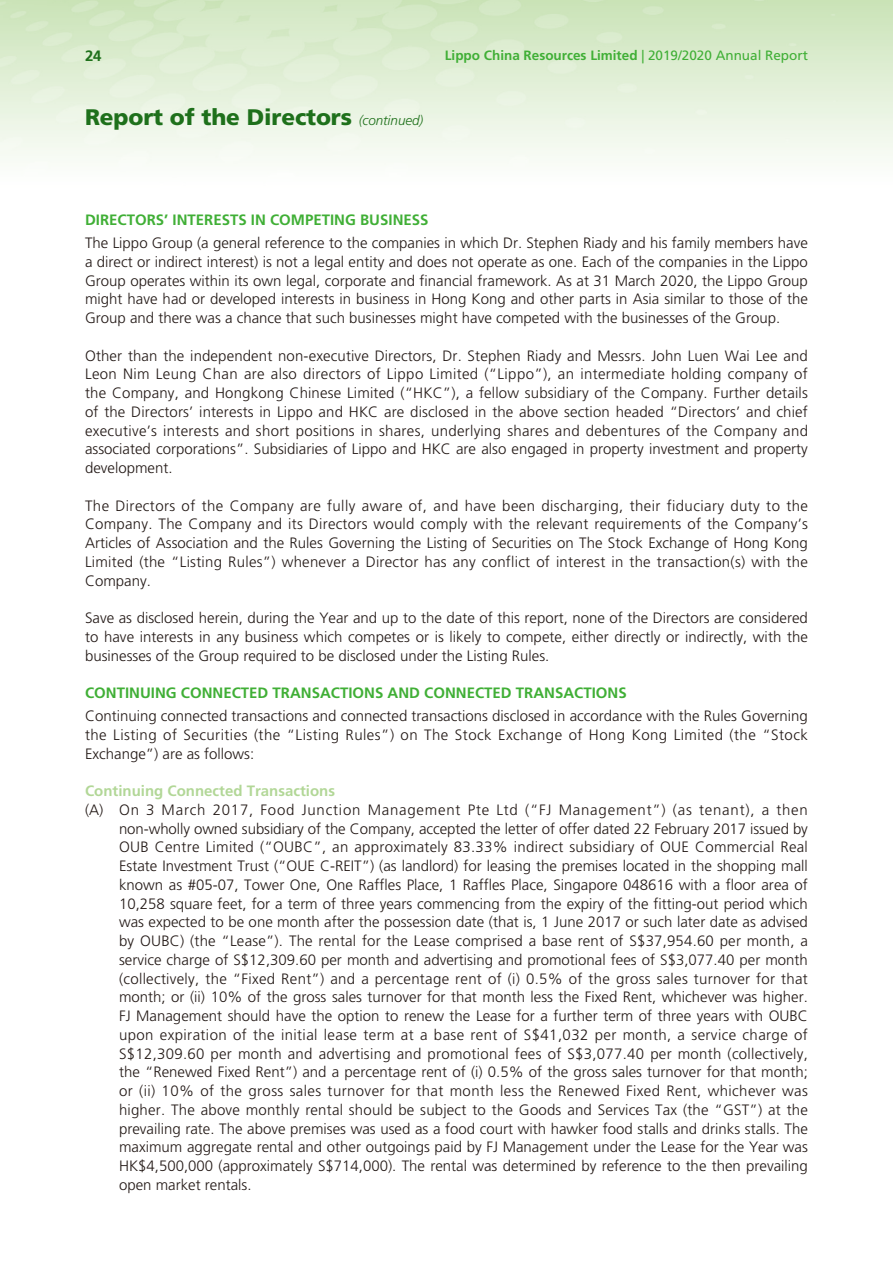
<style>
.page{position:relative;width:893px;height:1263px;background:#fff}
.page>*{position:absolute;margin:0;border:0;box-sizing:border-box;transform-origin:0 0}
.t1{font:900 22.5px "Frutiger LT Std";letter-spacing:-.005em;color:#1e701b}
.t2{font:300 15px/18.8px "Frutiger LT Std";color:#231916;text-align:justify}
.t3{font:700 15px "Frutiger LT Std";color:#40af36}
.t4{font:700 15px "Frutiger LT Std";color:#b2d797}
.t5{font:700 15px "Frutiger LT Std";color:#1e701b}
.t6{font:700 13.5px "Frutiger LT Std";color:#40af36}
.s1{font-weight:400}
.s2{font-weight:300;font-style:italic;font-size:13.5px}
</style>
<div class="page">
<p class="t5" style="left:85px;top:49px;width:18px">24</p>
<p class="t6" style="left:445px;top:49px;width:365px">Lippo China Resources Limited <span class="s1">| 2019/2020 Annual Report</span></p>
<h1 class="t1" style="left:85px;top:107px;width:340px">Report of the Directors <span class="s2">(continued)</span></h1>
<p class="t3" style="left:85px;top:213px;width:345px">DIRECTORS’ INTERESTS IN COMPETING BUSINESS</p>
<p class="t2" style="left:85px;top:234px;width:724px">The Lippo Group (a general reference to the companies in which Dr. Stephen Riady and his family members have a direct or indirect interest) is not a legal entity and does not operate as one. Each of the companies in the Lippo Group operates within its own legal, corporate and financial framework. As at 31 March 2020, the Lippo Group might have had or developed interests in business in Hong Kong and other parts in Asia similar to those of the Group and there was a chance that such businesses might have competed with the businesses of the Group.</p>
<p class="t2" style="left:85px;top:347px;width:724px">Other than the independent non-executive Directors, Dr. Stephen Riady and Messrs. John Luen Wai Lee and Leon Nim Leung Chan are also directors of Lippo Limited (“Lippo”), an intermediate holding company of the Company, and Hongkong Chinese Limited (“HKC”), a fellow subsidiary of the Company. Further details of the Directors’ interests in Lippo and HKC are disclosed in the above section headed “Directors’ and chief executive’s interests and short positions in shares, underlying shares and debentures of the Company and associated corporations”. Subsidiaries of Lippo and HKC are also engaged in property investment and property development.</p>
<p class="t2" style="left:85px;top:497px;width:724px">The Directors of the Company are fully aware of, and have been discharging, their fiduciary duty to the Company. The Company and its Directors would comply with the relevant requirements of the Company’s Articles of Association and the Rules Governing the Listing of Securities on The Stock Exchange of Hong Kong Limited (the “Listing Rules”) whenever a Director has any conflict of interest in the transaction(s) with the Company.</p>
<p class="t2" style="left:85px;top:609px;width:724px">Save as disclosed herein, during the Year and up to the date of this report, none of the Directors are considered to have interests in any business which competes or is likely to compete, either directly or indirectly, with the businesses of the Group required to be disclosed under the Listing Rules.</p>
<p class="t3" style="left:85px;top:686px;width:543px">CONTINUING CONNECTED TRANSACTIONS AND CONNECTED TRANSACTIONS</p>
<p class="t2" style="left:85px;top:707px;width:724px">Continuing connected transactions and connected transactions disclosed in accordance with the Rules Governing the Listing of Securities (the “Listing Rules”) on The Stock Exchange of Hong Kong Limited (the “Stock Exchange”) are as follows:</p>
<p class="t4" style="left:85px;top:784px;width:252px">Continuing Connected Transactions</p>
<p class="t2" style="left:119px;top:801px;width:690px;text-indent:-34px">(A) On 3 March 2017, Food Junction Management Pte Ltd (“FJ Management”) (as tenant), a then non-wholly owned subsidiary of the Company, accepted the letter of offer dated 22 February 2017 issued by OUB Centre Limited (“OUBC”, an approximately 83.33% indirect subsidiary of OUE Commercial Real Estate Investment Trust (“OUE C-REIT”) (as landlord) for leasing the premises located in the shopping mall known as #05-07, Tower One, One Raffles Place, 1 Raffles Place, Singapore 048616 with a floor area of 10,258 square feet, for a term of three years commencing from the expiry of the fitting-out period which was expected to be one month after the possession date (that is, 1 June 2017 or such later date as advised by OUBC) (the “Lease”). The rental for the Lease comprised a base rent of S$37,954.60 per month, a service charge of S$12,309.60 per month and advertising and promotional fees of S$3,077.40 per month (collectively, the “Fixed Rent”) and a percentage rent of (i) 0.5% of the gross sales turnover for that month; or (ii) 10% of the gross sales turnover for that month less the Fixed Rent, whichever was higher.<br>FJ Management should have the option to renew the Lease for a further term of three years with OUBC upon expiration of the initial lease term at a base rent of S$41,032 per month, a service charge of S$12,309.60 per month and advertising and promotional fees of S$3,077.40 per month (collectively, the “Renewed Fixed Rent”) and a percentage rent of (i) 0.5% of the gross sales turnover for that month; or (ii) 10% of the gross sales turnover for that month less the Renewed Fixed Rent, whichever was higher. The above monthly rental should be subject to the Goods and Services Tax (the “GST”) at the prevailing rate. The above premises was used as a food court with hawker food stalls and drinks stalls. The maximum aggregate rental and other outgoings paid by FJ Management under the Lease for the Year was HK$4,500,000 (approximately S$714,000). The rental was determined by reference to the then prevailing open market rentals.</p>
</div>
